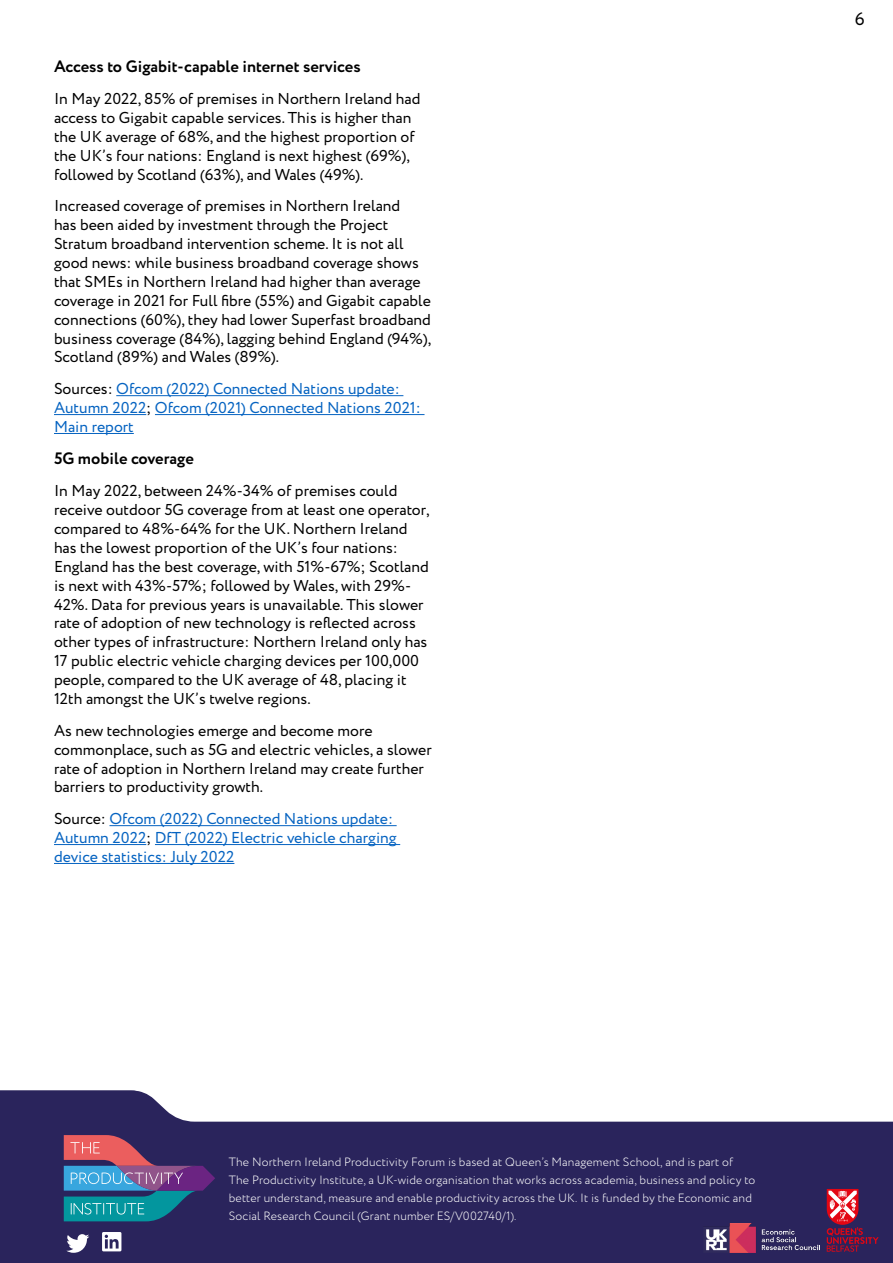
<style>
.page{position:relative;width:893px;height:1263px;background:#fff}
.page>*{position:absolute;margin:0;border:0;box-sizing:border-box;transform-origin:0 0}
.t1{font:18px "Circe";color:#000}
.t2{font:700 16.5px "Circe";color:#000}
.t3{font:15.75px/18.9px "Circe";color:#000}
.t4{font:15.75px/18.9px "Circe";color:#0563c1}
.t5{font:300 12px/18px "Circe";letter-spacing:.015em;color:#fff}
.s1{color:#000}
</style>
<div class="page">
<svg style="left:0;top:1090px;width:893px;height:173px;fill:#2a245c"></svg>
<svg style="left:64px;top:1135px;width:151px;height:86px;background:#525e84"></svg>
<svg style="left:102px;top:1232px;width:19px;height:19px"></svg>
<svg style="left:66px;top:1234px;width:23px;height:19px"></svg>
<svg style="left:810px;top:1189px;width:68px;height:63px;background:#6c3159"></svg>
<img style="left:704px;top:1223px;width:116px;height:30px">
<hr style="left:116px;top:395px;width:287px;height:1px;background:#0563c1">
<hr style="left:54px;top:414px;width:92px;height:1px;background:#0563c1">
<hr style="left:155px;top:414px;width:269px;height:1px;background:#0563c1">
<hr style="left:54px;top:433px;width:80px;height:1px;background:#0563c1">
<hr style="left:109px;top:825px;width:288px;height:1px;background:#0563c1">
<hr style="left:54px;top:844px;width:92px;height:1px;background:#0563c1">
<hr style="left:155px;top:844px;width:245px;height:1px;background:#0563c1">
<hr style="left:54px;top:863px;width:180px;height:1px;background:#0563c1">
<p class="t2" style="left:54px;top:56px;width:308px">Access to Gigabit-capable internet services</p>
<p class="t3" style="left:54px;top:90px;width:368px">In May 2022, 85% of premises in Northern Ireland had access to Gigabit capable services. This is higher than the UK average of 68%, and the highest proportion of the UK’s four nations: England is next highest (69%), followed by Scotland (63%), and Wales (49%).</p>
<p class="t3" style="left:54px;top:197px;width:379px">Increased coverage of premises in Northern Ireland<br>has been aided by investment through the Project Stratum broadband intervention scheme. It is not all good news: while business broadband coverage shows that SMEs in Northern Ireland had higher than average coverage in 2021 for Full fibre (55%) and Gigabit capable connections (60%), they had lower Superfast broadband business coverage (84%), lagging behind England (94%), Scotland (89%) and Wales (89%).</p>
<p class="t4" style="left:54px;top:380px;width:368px"><span class="s1">Sources:</span> Ofcom (2022) Connected Nations update:<br>Autumn 2022<span class="s1">;</span> Ofcom (2021) Connected Nations 2021:<br>Main report</p>
<p class="t2" style="left:54px;top:448px;width:142px">5G mobile coverage</p>
<p class="t3" style="left:54px;top:482px;width:377px">In May 2022, between 24%-34% of premises could receive outdoor 5G coverage from at least one operator, compared to 48%-64% for the UK. Northern Ireland has the lowest proportion of the UK’s four nations:<br>England has the best coverage, with 51%-67%; Scotland is next with 43%-57%; followed by Wales, with 29%- 42%. Data for previous years is unavailable. This slower rate of adoption of new technology is reflected across other types of infrastructure: Northern Ireland only has 17 public electric vehicle charging devices per 100,000 people, compared to the UK average of 48, placing it 12th amongst the UK’s twelve regions.</p>
<p class="t3" style="left:54px;top:721px;width:379px">As new technologies emerge and become more commonplace, such as 5G and electric vehicles, a slower rate of adoption in Northern Ireland may create further barriers to productivity growth.</p>
<p class="t4" style="left:54px;top:810px;width:344px"><span class="s1">Source:</span> Ofcom (2022) Connected Nations update:<br>Autumn 2022<span class="s1">;</span> DfT (2022) Electric vehicle charging device statistics: July 2022</p>
<p class="t1" style="left:855px;top:6px;width:11px">6</p>
<p class="t5" style="left:229px;top:1153px;width:528px">The Northern Ireland Productivity Forum is based at Queen’s Management School, and is part of The Productivity Institute, a UK-wide organisation that works across academia, business and policy to better understand, measure and enable productivity across the UK. It is funded by the Economic and Social Research Council (Grant number ES/V002740/1).</p>
</div>
